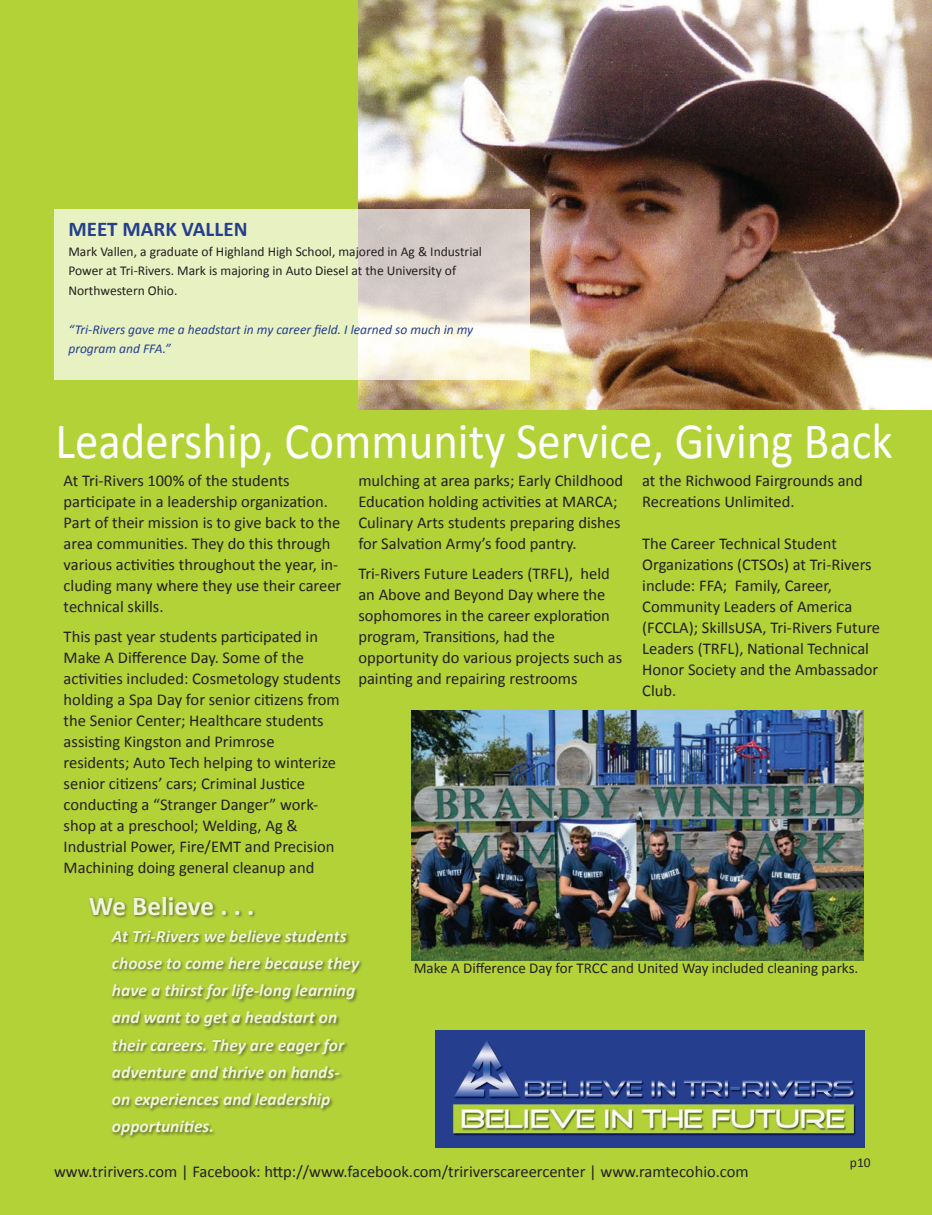
<style>
.page{position:relative;width:932px;height:1215px;background:#b3d238}
.page>*{position:absolute;margin:0;border:0;box-sizing:border-box;transform-origin:0 0}
.t1{font:51.3px "Calibri";color:#fff;scale:.91 1}
.t2{font:700 27.15px "Calibri";color:#fff}
.t3{font:700 21px "Calibri";color:#253f8e}
.t4{font:italic 700 17.4px/27.2px "Calibri";color:#fff}
.t5{font:16.5px/21px "Calibri";color:#231f20}
.t6{font:15px "Calibri";color:#231f20}
.t7{font:13.5px/19.5px "Calibri";color:#231f20}
.t8{font:italic 13.5px/19.5px "Calibri";color:#253f8e}
</style>
<div class="page">
<img style="left:358px;top:0;width:574px;height:410px">
<svg style="left:54px;top:210px;width:475px;height:170px;background:#e6e9c8"></svg>
<div style="left:88px;top:895px;width:275px;height:245px;background:#231f20;opacity:.75"></div>
<img style="left:435px;top:1031px;width:429px;height:116px">
<img style="left:411px;top:710px;width:452px;height:251px">
<p class="t3" style="left:68px;top:216px;width:181px">MEET MARK VALLEN</p>
<p class="t7" style="left:68px;top:242px;width:415px">Mark Vallen, a graduate of Highland High School, majored in Ag &amp; Industrial<br>Power at Tri-Rivers. Mark is majoring in Auto Diesel at the University of<br>Northwestern Ohio.</p>
<p class="t8" style="left:68px;top:319px;width:406px">“Tri-Rivers gave me a headstart in my career field. I learned so much in my program and FFA.”</p>
<h1 class="t1" style="left:56px;top:408px;width:921px">Leadership, Community Service, Giving Back</h1>
<p class="t5" style="left:64px;top:470px;width:279px">At Tri-Rivers 100% of the students participate in a leadership organization.<br>Part of their mission is to give back to the area communities. They do this through various activities throughout the year, in&shy;cluding many where they use their career technical skills.</p>
<p class="t5" style="left:64px;top:626px;width:279px">This past year students participated in Make A Difference Day. Some of the activities included: Cosmetology students holding a Spa Day for senior citizens from the Senior Center; Healthcare students assisting Kingston and Primrose residents; Auto Tech helping to winterize senior citizens’ cars; Criminal Justice conducting a “Stranger Danger” work&shy;shop at a preschool; Welding, Ag &amp; Industrial Power, Fire/EMT and Precision Machining doing general cleanup and</p>
<p class="t5" style="left:358px;top:470px;width:266px">mulching at area parks; Early Childhood Education holding activities at MARCA; Culinary Arts students preparing dishes for Salvation Army’s food pantry.</p>
<p class="t5" style="left:358px;top:563px;width:265px">Tri-Rivers Future Leaders (TRFL), held an Above and Beyond Day where the sophomores in the career exploration program, Transitions, had the opportunity do various projects such as painting and repairing restrooms</p>
<p class="t5" style="left:642px;top:470px;width:222px">at the Richwood Fairgrounds and<br>Recreations Unlimited.</p>
<p class="t5" style="left:642px;top:533px;width:239px">The Career Technical Student<br>Organizations (CTSOs) at Tri-Rivers include: FFA; Family, Career,<br>Community Leaders of America (FCCLA); SkillsUSA, Tri-Rivers Future<br>Leaders (TRFL), National Technical<br>Honor Society and the Ambassador<br>Club.</p>
<h2 class="t2" style="left:89px;top:888px;width:167px">We Believe . . .</h2>
<p class="t4" style="left:112px;top:923px;width:249px">At Tri-Rivers we believe students choose to come here because they have a thirst for life-long learning and want to get a headstart on their careers. They are eager for adventure and thrive on hands&shy;on experiences and leadership opportunities.</p>
<p class="t6" style="left:414px;top:959px;width:446px">Make A Difference Day for TRCC and United Way included cleaning parks.</p>
<p class="t5" style="left:54px;top:1161px;width:696px">www.tririvers.com | Facebook: http://www.facebook.com/tririverscareercenter | www.ramtecohio.com</p>
<p class="t7" style="left:850px;top:1153px;width:22px">p10</p>
</div>
